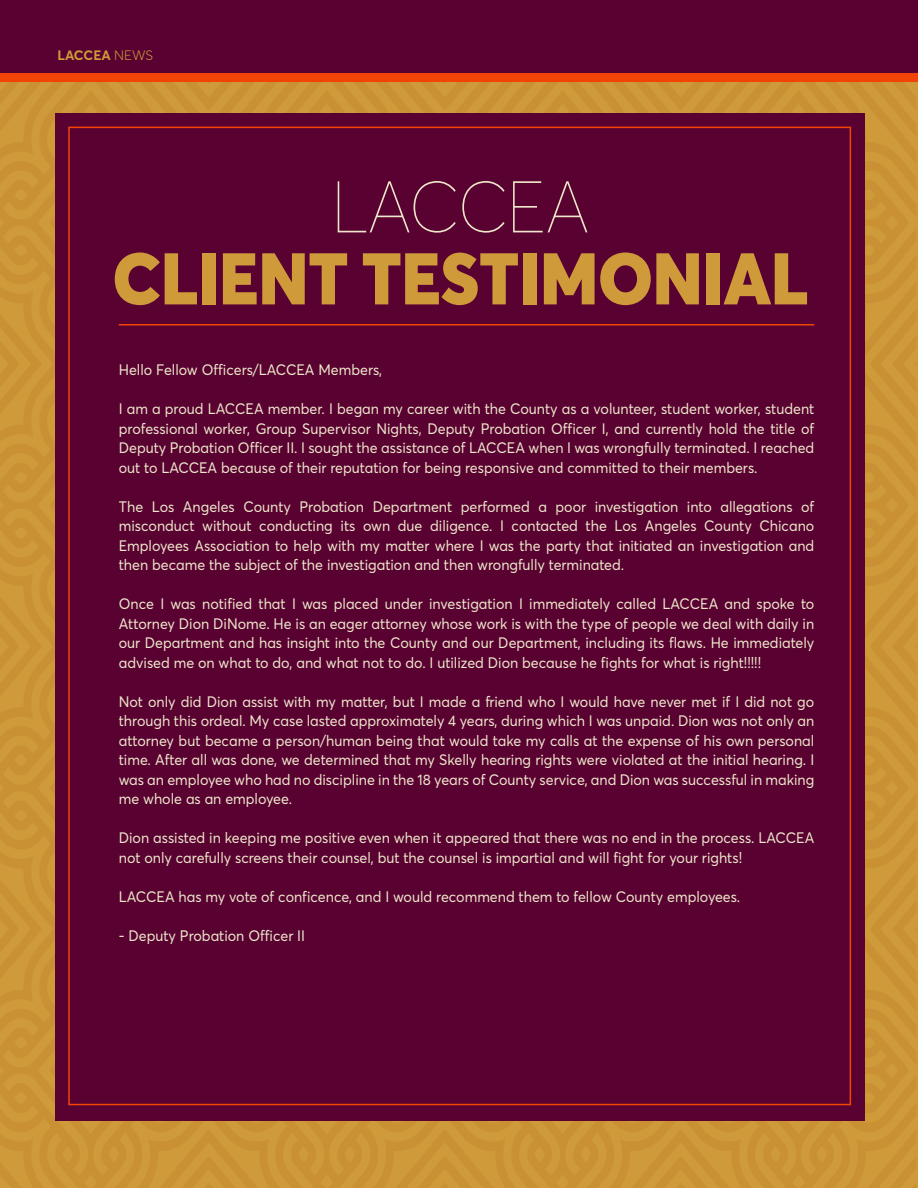
<style>
.page{position:relative;width:918px;height:1188px;background:#fff}
.page>*{position:absolute;margin:0;border:0;box-sizing:border-box;transform-origin:0 0}
.t1{font:900 72px "Averta";color:#cf9b3a;scale:.95 1}
.t2{font:100 72px "Averta";color:#eee7ca;scale:.95 1}
.t3{font:15px/19.5px "Averta";color:#eee7ca;text-align:justify;scale:.95 1}
.t4{font:700 13.5px "Averta";color:#cf9b3a}
.s1{font-weight:300}
</style>
<div class="page">
<div style="left:0;top:0;width:918px;height:81px;background:#590232"></div>
<div style="left:0;top:73px;width:918px;height:8px;background:#f24405"></div>
<div style="left:0;top:81px;width:917px;height:1107px;background:#cc9637"></div>
<div style="left:55px;top:113px;width:809px;height:1007px;background:#590232"></div>
<hr style="left:119px;top:324px;width:695px;height:2px;background:#f24405">
<p class="t4" style="left:57px;top:46px;width:97px">LACCEA <span class="s1">NEWS</span></p>
<h1 class="t2" style="left:332px;top:158px;width:273px">LACCEA</h1>
<h1 class="t1" style="left:113px;top:228px;width:734px">CLIENT TESTIMONIAL</h1>
<p class="t3" style="left:119px;top:360px;width:279px">Hello Fellow Officers/LACCEA Members,</p>
<p class="t3" style="left:119px;top:399px;width:734px">I am a proud LACCEA member. I began my career with the County as a volunteer, student worker, student professional worker, Group Supervisor Nights, Deputy Probation Officer I, and currently hold the title of Deputy Probation Officer II. I sought the assistance of LACCEA when I was wrongfully terminated. I reached out to LACCEA because of their reputation for being responsive and committed to their members.</p>
<p class="t3" style="left:119px;top:496px;width:734px">The Los Angeles County Probation Department performed a poor investigation into allegations of misconduct without conducting its own due diligence. I contacted the Los Angeles County Chicano Employees Association to help with my matter where I was the party that initiated an investigation and then became the subject of the investigation and then wrongfully terminated.</p>
<p class="t3" style="left:119px;top:594px;width:734px">Once I was notified that I was placed under investigation I immediately called LACCEA and spoke to Attorney Dion DiNome. He is an eager attorney whose work is with the type of people we deal with daily in our Department and has insight into the County and our Department, including its flaws. He immediately advised me on what to do, and what not to do. I utilized Dion because he fights for what is right!!!!!</p>
<p class="t3" style="left:119px;top:691px;width:734px">Not only did Dion assist with my matter, but I made a friend who I would have never met if I did not go through this ordeal. My case lasted approximately 4 years, during which I was unpaid. Dion was not only an attorney but became a person/human being that would take my calls at the expense of his own personal time. After all was done, we determined that my Skelly hearing rights were violated at the initial hearing. I was an employee who had no discipline in the 18 years of County service, and Dion was successful in making me whole as an employee.</p>
<p class="t3" style="left:119px;top:828px;width:734px">Dion assisted in keeping me positive even when it appeared that there was no end in the process. LACCEA not only carefully screens their counsel, but the counsel is impartial and will fight for your rights!</p>
<p class="t3" style="left:119px;top:886px;width:656px">LACCEA has my vote of conficence, and I would recommend them to fellow County employees.</p>
<p class="t3" style="left:119px;top:925px;width:198px">- Deputy Probation Officer II</p>
</div>
